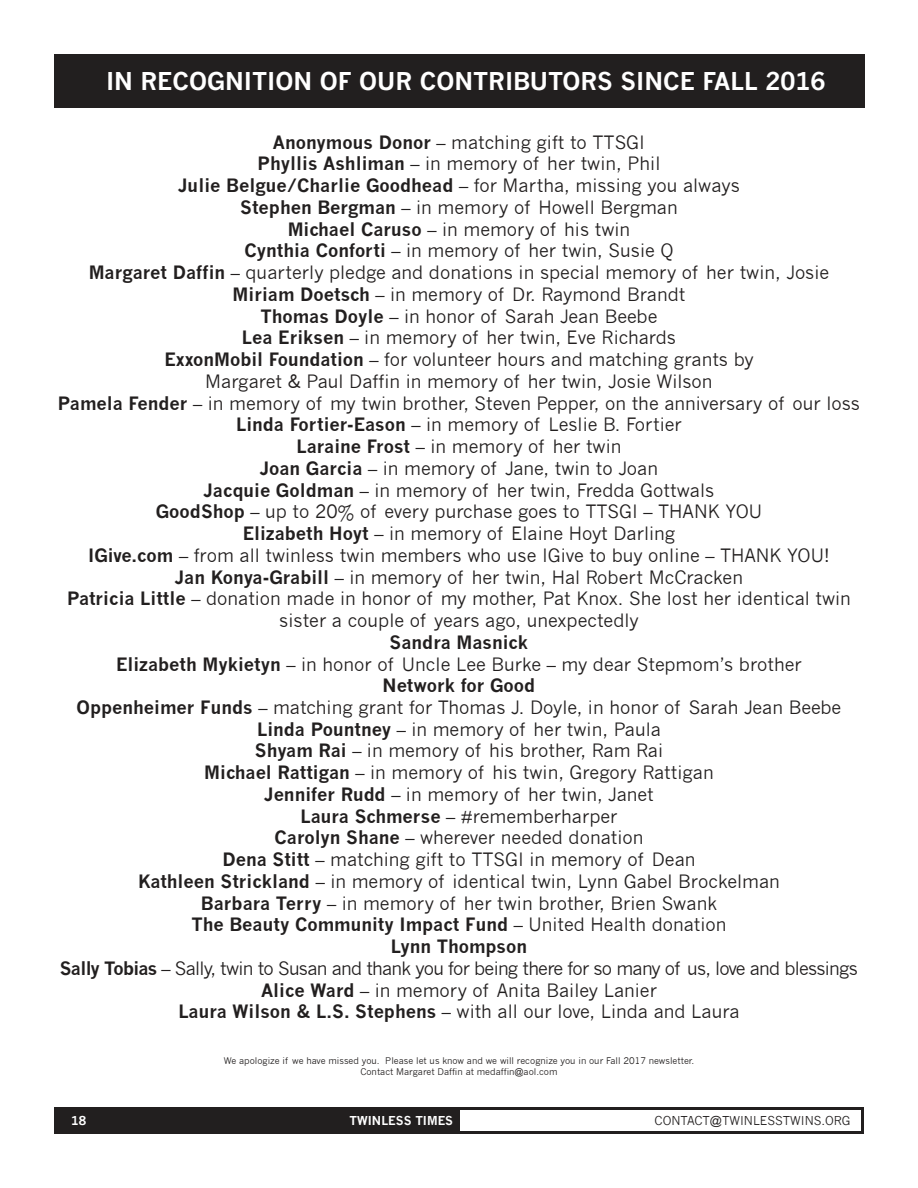
<style>
.page{position:relative;width:918px;height:1188px;background:#fff}
.page>*{position:absolute;margin:0;border:0;box-sizing:border-box;transform-origin:0 0}
.t1{font:700 24px "News Gothic";color:#fff}
.t2{font:18px/21.8px "News Gothic";color:#221f1f;text-align:center}
.t3{font:12px "News Gothic";color:#221f1f}
.t4{font:700 12px "News Gothic";color:#fff}
.t5{font:9px/10.8px "News Gothic";color:#221f1f;text-align:center}
.s1{font-weight:700}
</style>
<div class="page">
<div style="left:54px;top:1107px;width:405px;height:27px;background:#221f1f"></div>
<div style="left:456px;top:1107px;width:408px;height:27px;border:3px solid #221f1f"></div>
<div style="left:54px;top:54px;width:810px;height:54px;background:#221f1f"></div>
<h1 class="t1" style="left:106px;top:71px;width:721px">IN RECOGNITION OF OUR CONTRIBUTORS SINCE FALL 2016</h1>
<p class="t2" style="left:58px;top:133px;width:804px"><span class="s1">Anonymous Donor</span> – matching gift to TTSGI<br><span class="s1">Phyllis Ashliman</span> – in memory of her twin, Phil<br><span class="s1">Julie Belgue/Charlie Goodhead</span> – for Martha, missing you always<br><span class="s1">Stephen Bergman</span> – in memory of Howell Bergman<br><span class="s1">Michael Caruso</span> – in memory of his twin<br><span class="s1">Cynthia Conforti</span> – in memory of her twin, Susie Q<br><span class="s1">Margaret Daffin</span> – quarterly pledge and donations in special memory of her twin, Josie <span class="s1">Miriam Doetsch</span> – in memory of Dr. Raymond Brandt<br><span class="s1">Thomas Doyle</span> – in honor of Sarah Jean Beebe<br><span class="s1">Lea Eriksen</span> – in memory of her twin, Eve Richards<br><span class="s1">ExxonMobil Foundation</span> – for volunteer hours and matching grants by<br>Margaret &amp; Paul Daffin in memory of her twin, Josie Wilson<br><span class="s1">Pamela Fender</span> – in memory of my twin brother, Steven Pepper, on the anniversary of our loss <span class="s1">Linda Fortier-Eason</span> – in memory of Leslie B. Fortier<br><span class="s1">Laraine Frost</span> – in memory of her twin<br><span class="s1">Joan Garcia</span> – in memory of Jane, twin to Joan<br><span class="s1">Jacquie Goldman</span> – in memory of her twin, Fredda Gottwals<br><span class="s1">GoodShop</span> – up to 20% of every purchase goes to TTSGI – THANK YOU<br><span class="s1">Elizabeth Hoyt</span> – in memory of Elaine Hoyt Darling<br><span class="s1">IGive.com</span> – from all twinless twin members who use IGive to buy online – THANK YOU!<br><span class="s1">Jan Konya-Grabill</span> – in memory of her twin, Hal Robert McCracken<br><span class="s1">Patricia Little</span> – donation made in honor of my mother, Pat Knox. She lost her identical twin sister a couple of years ago, unexpectedly</p>
<p class="t2" style="left:60px;top:633px;width:800px"><span class="s1">Sandra Masnick<br>Elizabeth Mykietyn</span> – in honor of Uncle Lee Burke – my dear Stepmom’s brother<br><span class="s1">Network for Good<br>Oppenheimer Funds</span> – matching grant for Thomas J. Doyle, in honor of Sarah Jean Beebe <span class="s1">Linda Pountney</span> – in memory of her twin, Paula<br><span class="s1">Shyam Rai</span> – in memory of his brother, Ram Rai<br><span class="s1">Michael Rattigan</span> – in memory of his twin, Gregory Rattigan<br><span class="s1">Jennifer Rudd</span> – in memory of her twin, Janet<br><span class="s1">Laura Schmerse</span> – #rememberharper<br><span class="s1">Carolyn Shane</span> – wherever needed donation<br><span class="s1">Dena Stitt</span> – matching gift to TTSGI in memory of Dean<br><span class="s1">Kathleen Strickland</span> – in memory of identical twin, Lynn Gabel Brockelman<br><span class="s1">Barbara Terry</span> – in memory of her twin brother, Brien Swank<br><span class="s1">The Beauty Community Impact Fund</span> – United Health donation<br><span class="s1">Lynn Thompson<br>Sally Tobias</span> – Sally, twin to Susan and thank you for being there for so many of us, love and blessings <span class="s1">Alice Ward</span> – in memory of Anita Bailey Lanier<br><span class="s1">Laura Wilson &amp; L.S. Stephens</span> – with all our love, Linda and Laura</p>
<p class="t5" style="left:224px;top:1056px;width:472px">We apologize if we have missed you. Please let us know and we will recognize you in our Fall 2017 newsletter.<br>Contact Margaret Daffin at medaffin@aol.com</p>
<p class="t4" style="left:71px;top:1115px;width:16px">18</p>
<p class="t4" style="left:350px;top:1114px;width:105px">TWINLESS TIMES</p>
<p class="t3" style="left:655px;top:1116px;width:197px">CONTACT@TWINLESSTWINS.ORG</p>
</div>
